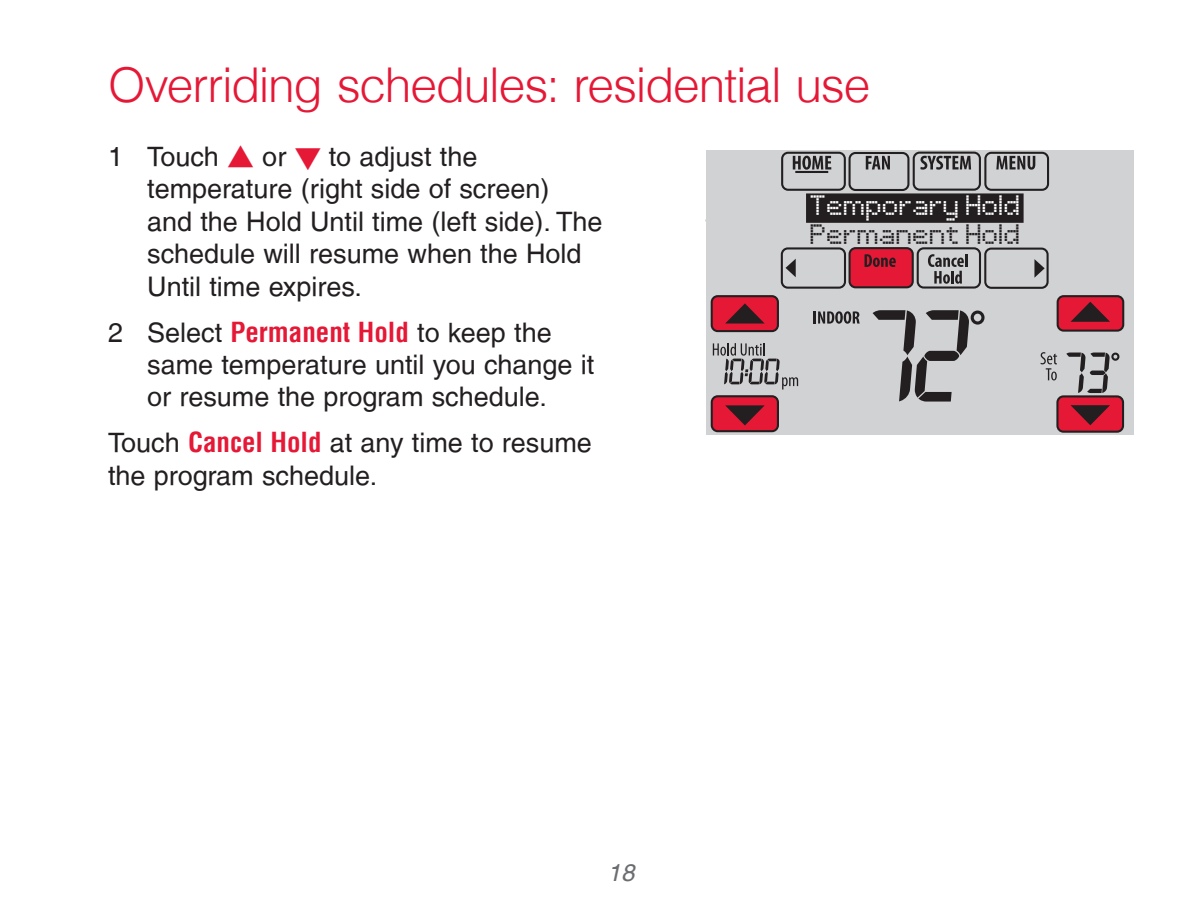
<style>
.page{position:relative;width:1188px;height:918px;background:#fff}
.page>*{position:absolute;margin:0;border:0;box-sizing:border-box;transform-origin:0 0}
.t1{font:300 48px "Helvetica LT";letter-spacing:-.025em;color:#e51836}
.t2{font:27px/32.4px "Helvetica LT";color:#231f20}
.t3{font:italic 24px "Helvetica LT";color:#6c6d70}
.t4{font:22.8px "LCD Dot";color:#fff}
.t5{font:22.8px "LCD Dot";color:#231f20}
.s1{color:#e51836}
.s2{font-weight:700;font-stretch:condensed;color:#e51836}
</style>
<div class="page">
<div style="left:706px;top:151px;width:427px;height:284px;background:#d1d2d4"></div>
<div style="left:806px;top:193px;width:218px;height:30px;background:#231f20;border:2px solid #231f20"></div>
<div style="left:1058px;top:296px;width:65px;height:35px;background:#e51836;border-radius:6px"></div>
<div style="left:1057px;top:295px;width:67px;height:37px;border:2px solid #231f20;border-radius:6px"></div>
<div style="left:1057px;top:396px;width:66px;height:36px;background:#e51836;border-radius:6px"></div>
<div style="left:1056px;top:395px;width:68px;height:38px;border:2px solid #231f20;border-radius:6px"></div>
<svg style="left:1070px;top:301px;width:40px;height:21px"></svg>
<svg style="left:1070px;top:405px;width:40px;height:21px"></svg>
<svg style="left:873px;top:310px;width:96px;height:92px"></svg>
<div style="left:712px;top:296px;width:66px;height:35px;background:#e51836;border-radius:6px"></div>
<div style="left:711px;top:295px;width:68px;height:37px;border:2px solid #231f20;border-radius:6px"></div>
<div style="left:712px;top:396px;width:66px;height:35px;background:#e51836;border-radius:6px"></div>
<div style="left:711px;top:395px;width:68px;height:37px;border:2px solid #231f20;border-radius:6px"></div>
<svg style="left:781px;top:151px;width:269px;height:40px"></svg>
<svg style="left:780px;top:247px;width:269px;height:42px"></svg>
<div style="left:1111px;top:353px;width:8px;height:8px;border:2px solid #231f20;border-radius:50%"></div>
<svg style="left:1066px;top:353px;width:44px;height:40px"></svg>
<svg style="left:1041px;top:352px;width:16px;height:28px"></svg>
<svg style="left:1051px;top:372px;width:6px;height:8px"></svg>
<hr style="left:795px;top:171px;width:33px;height:2px;background:#231f20">
<svg style="left:713px;top:343px;width:85px;height:47px"></svg>
<svg style="left:814px;top:311px;width:22px;height:13px"></svg>
<svg style="left:835px;top:311px;width:8px;height:13px"></svg>
<svg style="left:844px;top:311px;width:7px;height:13px"></svg>
<svg style="left:846px;top:311px;width:14px;height:13px"></svg>
<div style="left:971px;top:311px;width:14px;height:14px;border:3px solid #231f20;border-radius:50%"></div>
<svg style="left:725px;top:303px;width:40px;height:21px"></svg>
<svg style="left:725px;top:405px;width:40px;height:21px"></svg>
<h1 class="t1" style="left:108px;top:55px;width:764px">Overriding schedules: residential use</h1>
<p class="t2" style="left:147px;top:140px;width:457px;text-indent:-39px">1 Touch <span class="s1">▲</span> or <span class="s1">▼</span> to adjust the temperature (right side of screen)<br>and the Hold Until time (left side). The schedule will resume when the Hold<br>Until time expires.</p>
<p class="t2" style="left:147px;top:316px;width:449px;text-indent:-39px">2 Select <span class="s2">Permanent Hold</span> to keep the same temperature until you change it or resume the program schedule.</p>
<p class="t2" style="left:108px;top:427px;width:485px">Touch <span class="s2">Cancel Hold</span> at any time to resume the program schedule.</p>
<p class="t4" style="left:811px;top:195px;width:212px">Temporary Hold</p>
<p class="t5" style="left:811px;top:225px;width:212px">Permanent Hold</p>
<p class="t3" style="left:608px;top:859px;width:28px">18</p>
</div>
